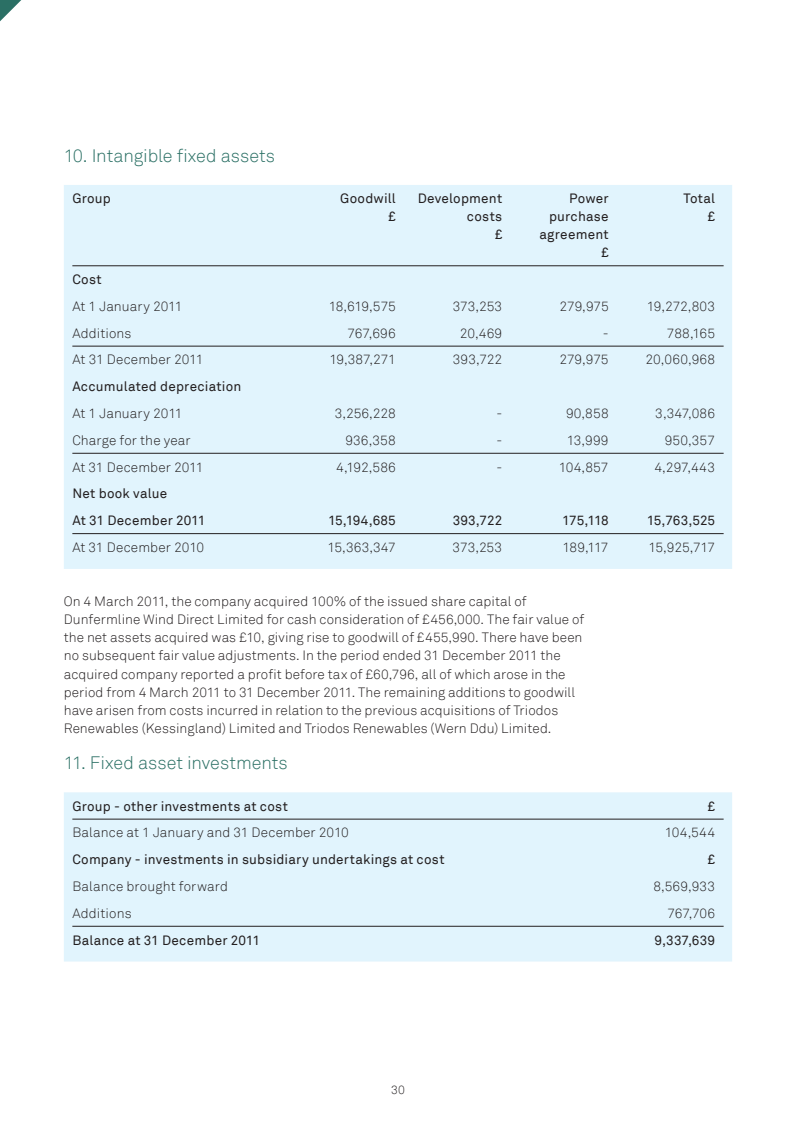
<style>
.page{position:relative;width:796px;height:1136px;background:#fff}
.page>*{position:absolute;margin:0;border:0;box-sizing:border-box;transform-origin:0 0}
.t1{font:300 18px "Akkurat";letter-spacing:-.005em;color:#2b7065}
.t2{font:300 13.5px/18px "Akkurat";letter-spacing:.005em;color:#231f20}
.t3{font:13.5px/18px "Akkurat";letter-spacing:.015em;color:#231f20;text-align:right}
.t4{font:300 12px "Akkurat";color:#231f20}
</style>
<div class="page">
<div style="left:64px;top:185px;width:667px;height:384px;background:#e1f4fd"></div>
<hr style="left:72px;top:265px;width:651px;height:1px;background:#231f20">
<hr style="left:72px;top:533px;width:651px;height:1px;background:#231f20">
<hr style="left:72px;top:453px;width:651px;height:1px;background:#231f20">
<hr style="left:72px;top:346px;width:651px;height:1px;background:#231f20">
<div style="left:64px;top:792px;width:667px;height:169px;background:#e1f4fd"></div>
<hr style="left:72px;top:818px;width:651px;height:1px;background:#231f20">
<hr style="left:72px;top:925px;width:651px;height:1px;background:#231f20">
<svg style="left:0;top:0;width:22px;height:22px"></svg>
<h1 class="t1" style="left:64px;top:144px;width:213px">10. Intangible fixed assets</h1>
<p class="t3" style="left:72px;top:189px;width:40px">Group</p>
<p class="t3" style="left:340px;top:189px;width:57px">Goodwill £</p>
<p class="t3" style="left:417px;top:189px;width:86px">Development costs<br>£</p>
<p class="t3" style="left:539px;top:189px;width:71px">Power purchase agreement £</p>
<p class="t3" style="left:683px;top:189px;width:33px">Total £</p>
<p class="t3" style="left:72px;top:270px;width:31px">Cost</p>
<p class="t2" style="left:72px;top:297px;width:111px">At 1 January 2011</p>
<p class="t2" style="left:328px;top:297px;width:69px">18,619,575</p>
<p class="t2" style="left:452px;top:297px;width:51px">373,253</p>
<p class="t2" style="left:559px;top:297px;width:51px">279,975</p>
<p class="t2" style="left:646px;top:297px;width:70px">19,272,803</p>
<p class="t2" style="left:72px;top:323px;width:61px">Additions</p>
<p class="t2" style="left:347px;top:323px;width:50px">767,696</p>
<p class="t2" style="left:459px;top:323px;width:44px">20,469</p>
<p class="t2" style="left:602px;top:323px;width:7px">-</p>
<p class="t2" style="left:666px;top:323px;width:50px">788,165</p>
<p class="t2" style="left:72px;top:350px;width:132px">At 31 December 2011</p>
<p class="t2" style="left:329px;top:350px;width:68px">19,387,271</p>
<p class="t2" style="left:452px;top:350px;width:51px">393,722</p>
<p class="t2" style="left:559px;top:350px;width:51px">279,975</p>
<p class="t2" style="left:645px;top:350px;width:71px">20,060,968</p>
<p class="t3" style="left:72px;top:377px;width:170px">Accumulated depreciation</p>
<p class="t2" style="left:72px;top:404px;width:112px">At 1 January 2011</p>
<p class="t2" style="left:334px;top:404px;width:63px">3,256,228</p>
<p class="t2" style="left:496px;top:404px;width:7px">-</p>
<p class="t2" style="left:565px;top:404px;width:44px">90,858</p>
<p class="t2" style="left:655px;top:404px;width:61px">3,347,086</p>
<p class="t2" style="left:72px;top:431px;width:120px">Charge for the year</p>
<p class="t2" style="left:345px;top:431px;width:52px">936,358</p>
<p class="t2" style="left:496px;top:431px;width:7px">-</p>
<p class="t2" style="left:566px;top:431px;width:43px">13,999</p>
<p class="t2" style="left:664px;top:431px;width:52px">950,357</p>
<p class="t2" style="left:72px;top:457px;width:132px">At 31 December 2011</p>
<p class="t2" style="left:336px;top:457px;width:61px">4,192,586</p>
<p class="t2" style="left:496px;top:457px;width:7px">-</p>
<p class="t2" style="left:558px;top:457px;width:51px">104,857</p>
<p class="t2" style="left:654px;top:457px;width:62px">4,297,443</p>
<p class="t3" style="left:72px;top:480px;width:134px;line-height:26.7px;text-align:left">Net book value<br>At 31 December 2011</p>
<p class="t3" style="left:328px;top:511px;width:69px">15,194,685</p>
<p class="t3" style="left:452px;top:511px;width:51px">393,722</p>
<p class="t3" style="left:562px;top:511px;width:48px">175,118</p>
<p class="t3" style="left:646px;top:511px;width:70px">15,763,525</p>
<p class="t2" style="left:72px;top:538px;width:133px">At 31 December 2010</p>
<p class="t2" style="left:327px;top:538px;width:70px">15,363,347</p>
<p class="t2" style="left:452px;top:538px;width:51px">373,253</p>
<p class="t2" style="left:562px;top:538px;width:47px">189,117</p>
<p class="t2" style="left:648px;top:538px;width:68px">15,925,717</p>
<p class="t2" style="left:64px;top:592px;width:521px">On 4 March 2011, the company acquired 100% of the issued share capital of Dunfermline Wind Direct Limited for cash consideration of £456,000. The fair value of the net assets acquired was £10, giving rise to goodwill of £455,990. There have been no subsequent fair value adjustments. In the period ended 31 December 2011 the acquired company reported a profit before tax of £60,796, all of which arose in the period from 4 March 2011 to 31 December 2011. The remaining additions to goodwill have arisen from costs incurred in relation to the previous acquisitions of Triodos Renewables (Kessingland) Limited and Triodos Renewables (Wern Ddu) Limited.</p>
<h1 class="t1" style="left:64px;top:751px;width:225px">11. Fixed asset investments</h1>
<p class="t3" style="left:72px;top:796px;width:217px">Group - other investments at cost</p>
<p class="t3" style="left:707px;top:796px;width:9px">£</p>
<p class="t2" style="left:72px;top:823px;width:278px">Balance at 1 January and 31 December 2010</p>
<p class="t2" style="left:664px;top:823px;width:52px">104,544</p>
<p class="t3" style="left:72px;top:850px;width:373px">Company - investments in subsidiary undertakings at cost</p>
<p class="t3" style="left:707px;top:850px;width:9px">£</p>
<p class="t2" style="left:72px;top:876px;width:157px">Balance brought forward</p>
<p class="t2" style="left:653px;top:876px;width:63px">8,569,933</p>
<p class="t2" style="left:72px;top:903px;width:61px">Additions</p>
<p class="t2" style="left:667px;top:903px;width:49px">767,706</p>
<p class="t3" style="left:72px;top:930px;width:189px">Balance at 31 December 2011</p>
<p class="t3" style="left:654px;top:930px;width:62px">9,337,639</p>
<p class="t4" style="left:391px;top:1081px;width:15px">30</p>
</div>
